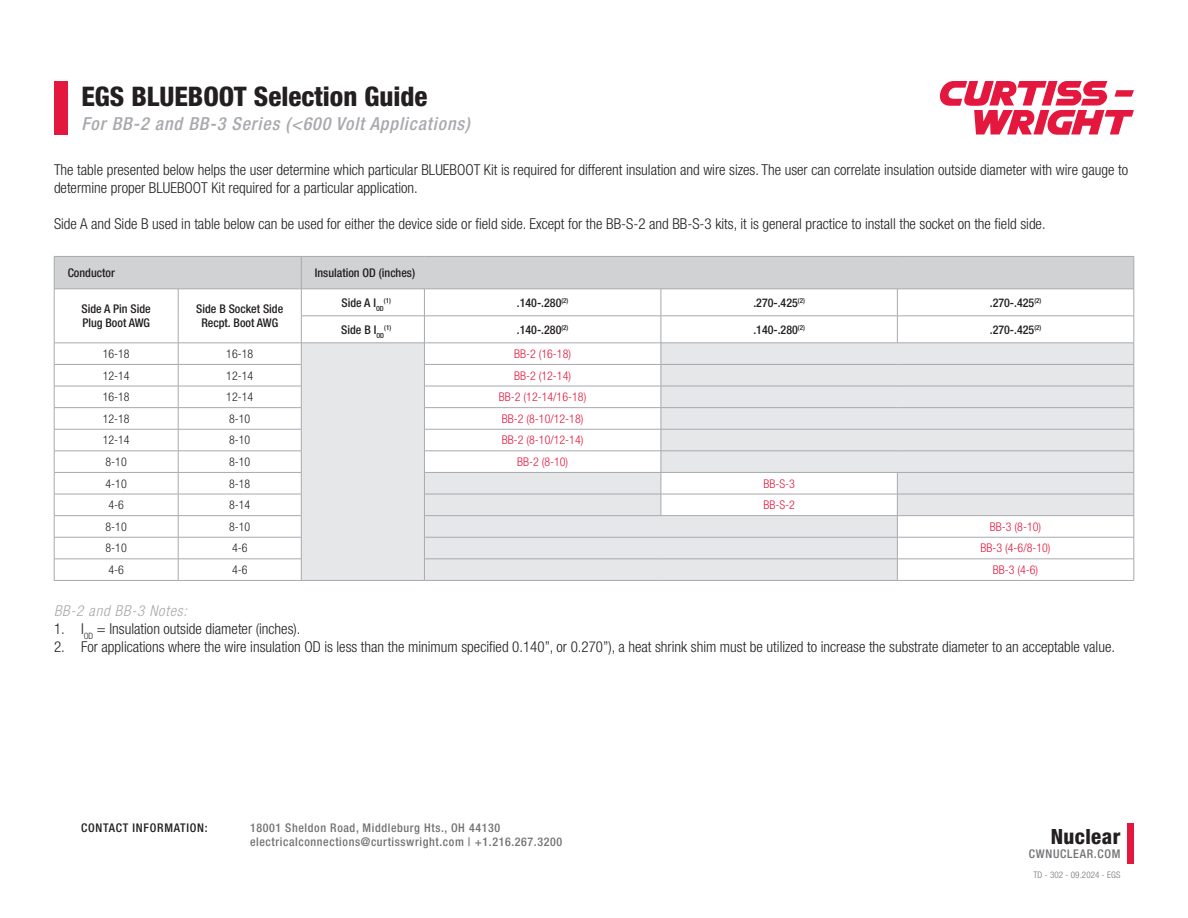
<style>
.page{position:relative;width:1188px;height:918px;background:#fff}
.page>*{position:absolute;margin:0;border:0;box-sizing:border-box;transform-origin:0 0}
.t1{font:800 condensed 27px "Helvetica Neue LT Std";color:#231f20}
.t2{font:800 condensed 21px "Helvetica Neue LT Std";letter-spacing:.02em;color:#231f20}
.t3{font:italic 500 condensed 18px "Helvetica Neue LT Std";letter-spacing:.05em;color:#a8a9ad}
.t4{font:300 condensed 15px/18px "Helvetica Neue LT Std";color:#231f20}
.t5{font:italic 300 condensed 15px "Helvetica Neue LT Std";letter-spacing:.05em;color:#a8a9ad}
.t6{font:500 condensed 12px "Helvetica Neue LT Std";color:#231f20}
.t7{font:300 condensed 12px "Helvetica Neue LT Std";color:#e4183e}
.t8{font:500 condensed 12px "Helvetica Neue LT Std";letter-spacing:.05em;color:#717275}
.t9{font:300 condensed 12px "Helvetica Neue LT Std";color:#231f20}
.t10{font:500 condensed 12px "Helvetica Neue LT Std";letter-spacing:.06em;color:#231f20}
.t11{font:300 condensed 9px "Helvetica Neue LT Std";letter-spacing:.01em;color:#717275}
.t12{font:500 condensed 7.05px "Helvetica Neue LT Std";color:#231f20}
</style>
<div class="page">
<div style="left:54px;top:81px;width:14px;height:54px;background:#e4183e"></div>
<div style="left:1127px;top:824px;width:7px;height:40px;background:#e4183e"></div>
<svg style="left:939px;top:81px;width:195px;height:54px"></svg>
<hr style="left:301px;top:580px;width:123px;height:1px;background:#a8a9ad">
<hr style="left:54px;top:580px;width:124px;height:1px;background:#a8a9ad">
<hr style="left:178px;top:580px;width:123px;height:1px;background:#a8a9ad">
<hr style="left:897px;top:580px;width:237px;height:1px;background:#a8a9ad">
<hr style="left:424px;top:580px;width:237px;height:1px;background:#a8a9ad">
<hr style="left:661px;top:580px;width:236px;height:1px;background:#a8a9ad">
<svg style="left:54px;top:256px;width:1081px;height:324px"></svg>
<hr style="left:661px;top:537px;width:236px;height:1px;background:#a8a9ad">
<hr style="left:424px;top:559px;width:237px;height:1px;background:#a8a9ad">
<hr style="left:661px;top:559px;width:236px;height:1px;background:#a8a9ad">
<p class="t1" style="left:81px;top:79px;width:348px">EGS BLUEBOOT Selection Guide</p>
<p class="t3" style="left:81px;top:113px;width:390px">For BB-2 and BB-3 Series (&lt;600 Volt Applications)</p>
<p class="t4" style="left:54px;top:161px;width:1076px">The table presented below helps the user determine which particular BLUEBOOT Kit is required for different insulation and wire sizes. The user can correlate insulation outside diameter with wire gauge to determine proper BLUEBOOT Kit required for a particular application.</p>
<p class="t4" style="left:54px;top:215px;width:993px">Side A and Side B used in table below can be used for either the device side or field side. Except for the BB-S-2 and BB-S-3 kits, it is general practice to install the socket on the field side.</p>
<p class="t6" style="left:68px;top:266px;width:49px">Conductor</p>
<p class="t6" style="left:315px;top:266px;width:102px">Insulation OD (inches)</p>
<p class="t6" style="left:82px;top:302px;width:71px">Side A Pin Side</p>
<p class="t6" style="left:82px;top:316px;width:69px">Plug Boot AWG</p>
<p class="t6" style="left:342px;top:295px;width:44px">Side A I<sub>OD</sub></p>
<p class="t12" style="left:384px;top:296px;width:8px">(1)</p>
<p class="t6" style="left:517px;top:295px;width:53px">.140-.280<sup>(2)</sup></p>
<p class="t6" style="left:753px;top:295px;width:53px">.270-.425<sup>(2)</sup></p>
<p class="t6" style="left:990px;top:295px;width:53px">.270-.425<sup>(2)</sup></p>
<p class="t6" style="left:341px;top:322px;width:44px">Side B I<sub>OD</sub></p>
<p class="t12" style="left:384px;top:323px;width:8px">(1)</p>
<p class="t6" style="left:517px;top:322px;width:53px">.140-.280<sup>(2)</sup></p>
<p class="t6" style="left:753px;top:322px;width:53px">.140-.280<sup>(2)</sup></p>
<p class="t6" style="left:990px;top:322px;width:53px">.270-.425<sup>(2)</sup></p>
<p class="t6" style="left:196px;top:302px;width:88px">Side B Socket Side</p>
<p class="t6" style="left:201px;top:316px;width:78px">Recpt. Boot AWG</p>
<p class="t9" style="left:103px;top:347px;width:29px">16-18</p>
<p class="t9" style="left:226px;top:347px;width:29px">16-18</p>
<p class="t7" style="left:514px;top:347px;width:58px">BB-2 (16-18)</p>
<p class="t9" style="left:103px;top:368px;width:29px">12-14</p>
<p class="t9" style="left:226px;top:368px;width:29px">12-14</p>
<p class="t7" style="left:514px;top:368px;width:58px">BB-2 (12-14)</p>
<p class="t9" style="left:103px;top:390px;width:29px">16-18</p>
<p class="t9" style="left:226px;top:390px;width:29px">12-14</p>
<p class="t7" style="left:499px;top:390px;width:89px">BB-2 (12-14/16-18)</p>
<p class="t9" style="left:103px;top:412px;width:29px">12-18</p>
<p class="t9" style="left:229px;top:412px;width:23px">8-10</p>
<p class="t7" style="left:502px;top:412px;width:83px">BB-2 (8-10/12-18)</p>
<p class="t9" style="left:103px;top:433px;width:29px">12-14</p>
<p class="t9" style="left:229px;top:433px;width:23px">8-10</p>
<p class="t7" style="left:502px;top:433px;width:83px">BB-2 (8-10/12-14)</p>
<p class="t9" style="left:106px;top:455px;width:23px">8-10</p>
<p class="t9" style="left:229px;top:455px;width:23px">8-10</p>
<p class="t7" style="left:517px;top:455px;width:53px">BB-2 (8-10)</p>
<p class="t9" style="left:106px;top:476px;width:23px">4-10</p>
<p class="t9" style="left:229px;top:476px;width:23px">8-18</p>
<p class="t7" style="left:763px;top:476px;width:33px">BB-S-3</p>
<p class="t9" style="left:108px;top:498px;width:17px">4-6</p>
<p class="t9" style="left:229px;top:498px;width:23px">8-14</p>
<p class="t7" style="left:763px;top:498px;width:33px">BB-S-2</p>
<p class="t9" style="left:106px;top:520px;width:23px">8-10</p>
<p class="t9" style="left:229px;top:520px;width:23px">8-10</p>
<p class="t7" style="left:990px;top:520px;width:53px">BB-3 (8-10)</p>
<p class="t9" style="left:106px;top:541px;width:23px">8-10</p>
<p class="t9" style="left:232px;top:541px;width:17px">4-6</p>
<p class="t7" style="left:981px;top:541px;width:72px">BB-3 (4-6/8-10)</p>
<p class="t9" style="left:108px;top:563px;width:17px">4-6</p>
<p class="t9" style="left:232px;top:563px;width:17px">4-6</p>
<p class="t7" style="left:993px;top:563px;width:47px">BB-3 (4-6)</p>
<p class="t5" style="left:54px;top:602px;width:135px">BB-2 and BB-3 Notes:</p>
<p class="t4" style="left:54px;top:620px;width:248px">1. I<sub>OD</sub> = Insulation outside diameter (inches).</p>
<p class="t4" style="left:54px;top:638px;width:1062px">2. For applications where the wire insulation OD is less than the minimum specified 0.140”, or 0.270”), a heat shrink shim must be utilized to increase the substrate diameter to an acceptable value.</p>
<p class="t10" style="left:81px;top:821px;width:128px">CONTACT INFORMATION:</p>
<p class="t8" style="left:250px;top:821px;width:252px">18001 Sheldon Road, Middleburg Hts., OH 44130</p>
<p class="t8" style="left:250px;top:835px;width:314px">electricalconnections@curtisswright.com | +1.216.267.3200</p>
<p class="t2" style="left:1051px;top:824px;width:71px">Nuclear</p>
<p class="t8" style="left:1029px;top:847px;width:93px">CWNUCLEAR.COM</p>
<p class="t11" style="left:1033px;top:869px;width:89px">TD - 302 - 09.2024 - EGS</p>
</div>
